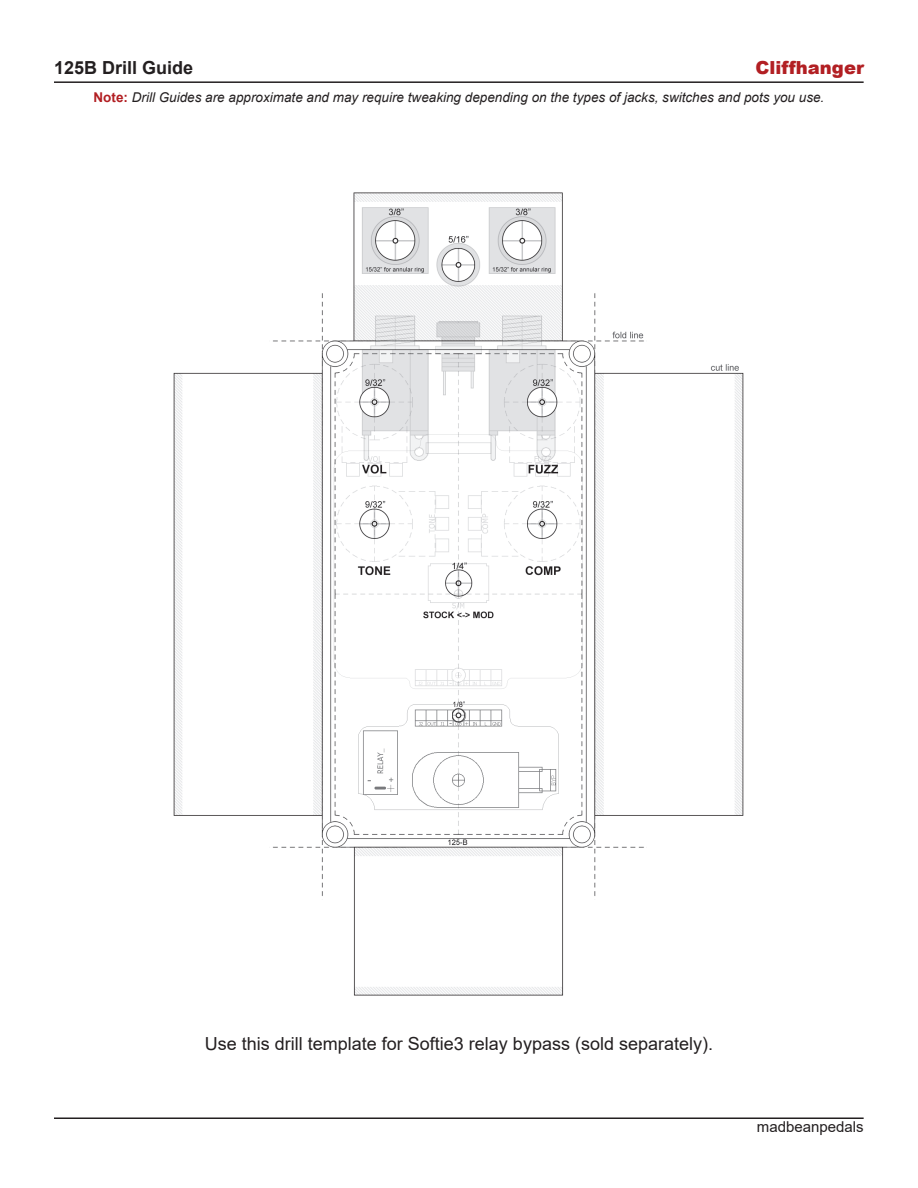
<style>
.page{position:relative;width:918px;height:1188px;background:#fff}
.page>*{position:absolute;margin:0;border:0;box-sizing:border-box;transform-origin:0 0}
.t1{font:18px "Arial";color:#231f20}
.t2{font:700 18px "Arial";color:#231f20}
.t3{font:900 18px "Arial";color:#b21f23}
.t4{font:15px "Arial";color:#231f20}
.t5{font:italic 13.5px "Arial";color:#231f20}
.s1{font-weight:700;font-style:normal;color:#b21f23}
</style>
<div class="page">
<hr style="left:54px;top:81px;width:810px;height:2px;background:#231f20">
<hr style="left:54px;top:1118px;width:810px;height:1px;background:#231f20">
<img style="left:173px;top:192px;width:571px;height:804px">
<p class="t2" style="left:54px;top:55px;width:141px">125B Drill Guide</p>
<p class="t3" style="left:756px;top:54px;width:110px">Cliffhanger</p>
<p class="t5" style="left:94px;top:88px;width:732px"><span class="s1">Note:</span> Drill Guides are approximate and may require tweaking depending on the types of jacks, switches and pots you use.</p>
<p class="t1" style="left:205px;top:1031px;width:510px">Use this drill template for Softie3 relay bypass (sold separately).</p>
<p class="t4" style="left:757px;top:1116px;width:108px">madbeanpedals</p>
</div>
